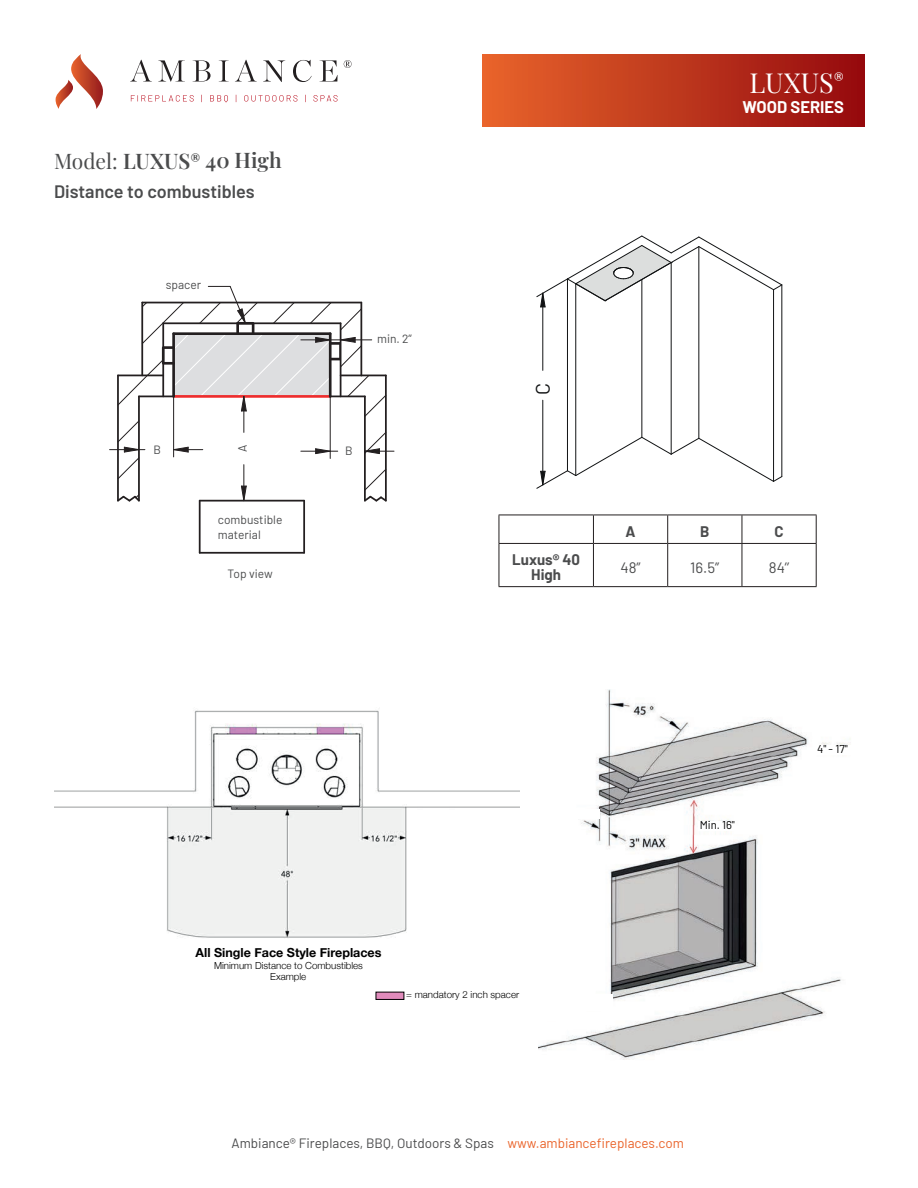
<style>
.page{position:relative;width:918px;height:1188px;background:#fff}
.page>*{position:absolute;margin:0;border:0;box-sizing:border-box;transform-origin:0 0}
.t1{font:27px "Playfair Display";color:#fff}
.t2{font:600 21px "Playfair Display";color:#4b4c4d}
.t3{font:19.8px "Barlow";color:#111314}
.t4{font:600 18px "Barlow";color:#4b4c4d}
.t5{font:700 16.5px "Barlow";color:#fff}
.t6{font:700 15px/15px "Barlow";color:#4b4c4d;text-align:center}
.t7{font:15px "Barlow";color:#4b4c4d}
.t8{font:13.5px "Barlow";color:#4b4c4d}
.t9{font:700 12.6px "Helvetica Neue";color:#000001}
.t10{font:12px/14.4px "Barlow";color:#4b4c4d}
.t11{font:11.4px "Barlow";color:#000001}
.t12{font:300 9.75px/11.1px "Helvetica Neue";color:#000001;text-align:center}
.s1{font-weight:400}
.s2{font-size:15px}
.s3{color:#ea642b}
</style>
<div class="page">
<svg style="left:55px;top:54px;width:48px;height:55px"></svg>
<svg style="left:130px;top:60px;width:22px;height:22px"></svg>
<svg style="left:158px;top:60px;width:27px;height:22px"></svg>
<svg style="left:193px;top:60px;width:18px;height:22px"></svg>
<svg style="left:219px;top:60px;width:10px;height:22px"></svg>
<svg style="left:235px;top:60px;width:22px;height:22px"></svg>
<svg style="left:263px;top:60px;width:22px;height:22px"></svg>
<svg style="left:293px;top:60px;width:19px;height:22px"></svg>
<svg style="left:320px;top:60px;width:18px;height:22px"></svg>
<svg style="left:344px;top:60px;width:8px;height:8px"></svg>
<svg style="left:131px;top:95px;width:63px;height:7px"></svg>
<svg style="left:210px;top:95px;width:18px;height:8px"></svg>
<svg style="left:244px;top:95px;width:53px;height:7px"></svg>
<svg style="left:313px;top:95px;width:25px;height:7px"></svg>
<div style="left:482px;top:54px;width:382px;height:72px;background:linear-gradient(to right,#e8652b,#950a0e)"></div>
<hr style="left:782px;top:285px;width:1px;height:192px;background:#111314">
<hr style="left:773px;top:290px;width:1px;height:191px;background:#111314">
<hr style="left:567px;top:279px;width:1px;height:192px;background:#111314">
<hr style="left:699px;top:247px;width:1px;height:191px;background:#111314">
<hr style="left:671px;top:263px;width:1px;height:191px;background:#111314">
<hr style="left:642px;top:279px;width:1px;height:158px;background:#111314">
<hr style="left:575px;top:284px;width:1px;height:192px;background:#111314">
<svg style="left:536px;top:235px;width:247px;height:73px"></svg>
<svg style="left:536px;top:436px;width:247px;height:53px"></svg>
<hr style="left:543px;top:293px;width:1px;height:77px;background:#111314">
<hr style="left:543px;top:400px;width:1px;height:85px;background:#111314">
<hr style="left:200px;top:552px;width:104px;height:2px;background:#231f20">
<hr style="left:303px;top:501px;width:2px;height:52px;background:#231f20">
<hr style="left:199px;top:501px;width:2px;height:52px;background:#231f20">
<hr style="left:110px;top:449px;width:35px;height:1px;background:#231f20">
<svg style="left:115px;top:286px;width:279px;height:217px"></svg>
<hr style="left:499px;top:515px;width:94px;height:1px;background:#231f20">
<svg style="left:499px;top:515px;width:1px;height:28px"></svg>
<hr style="left:593px;top:515px;width:75px;height:1px;background:#231f20">
<svg style="left:593px;top:515px;width:1px;height:28px"></svg>
<hr style="left:668px;top:515px;width:74px;height:1px;background:#231f20">
<svg style="left:667px;top:515px;width:1px;height:28px"></svg>
<hr style="left:742px;top:515px;width:75px;height:1px;background:#231f20">
<svg style="left:742px;top:515px;width:1px;height:28px"></svg>
<svg style="left:816px;top:515px;width:1px;height:28px"></svg>
<hr style="left:499px;top:543px;width:94px;height:1px;background:#231f20">
<hr style="left:499px;top:544px;width:1px;height:42px;background:#231f20">
<hr style="left:593px;top:543px;width:75px;height:1px;background:#231f20">
<hr style="left:593px;top:544px;width:1px;height:42px;background:#231f20">
<hr style="left:668px;top:543px;width:74px;height:1px;background:#231f20">
<hr style="left:667px;top:544px;width:1px;height:42px;background:#231f20">
<hr style="left:742px;top:543px;width:75px;height:1px;background:#231f20">
<hr style="left:742px;top:544px;width:1px;height:42px;background:#231f20">
<hr style="left:816px;top:544px;width:1px;height:42px;background:#231f20">
<hr style="left:499px;top:586px;width:94px;height:1px;background:#231f20">
<hr style="left:593px;top:586px;width:75px;height:1px;background:#231f20">
<hr style="left:668px;top:586px;width:74px;height:1px;background:#231f20">
<hr style="left:742px;top:586px;width:75px;height:1px;background:#231f20">
<img style="left:54px;top:710px;width:465px;height:228px">
<div style="left:376px;top:992px;width:28px;height:7px;background:#e08bbb"></div>
<div style="left:376px;top:992px;width:28px;height:8px;border:1px solid #000001"></div>
<img style="left:538px;top:689px;width:312px;height:371px">
<div style="left:529px;top:814px;width:49px;height:207px;background:#fff"></div>
<div style="left:571px;top:810px;width:29px;height:9px;background:#fff"></div>
<div style="left:571px;top:978px;width:29px;height:9px;background:#fff"></div>
<div style="left:574px;top:994px;width:38px;height:17px;background:#fff"></div>
<div style="left:699px;top:821px;width:37px;height:10px;background:#fff"></div>
<div style="left:816px;top:745px;width:38px;height:9px;background:#fff"></div>
<h2 class="t2" style="left:54px;top:143px;width:229px"><span class="s1">Model:</span> LUXUS<span class="s2">®</span> 40 High</h2>
<h3 class="t4" style="left:54px;top:178px;width:202px">Distance to combustibles</h3>
<p class="t10" style="left:166px;top:277px;width:37px">spacer</p>
<p class="t10" style="left:377px;top:331px;width:36px">min. 2’’</p>
<p class="t10" style="left:234px;top:452px;width:9px;rotate:-90deg">A</p>
<p class="t10" style="left:153px;top:442px;width:9px">B</p>
<p class="t10" style="left:345px;top:443px;width:9px">B</p>
<p class="t10" style="left:218px;top:512px;width:66px">combustible material</p>
<p class="t10" style="left:228px;top:565px;width:47px">Top view</p>
<p class="t9" style="left:196px;top:943px;width:188px">All Single Face Style Fireplaces</p>
<p class="t12" style="left:214px;top:959px;width:150px">Minimum Distance to Combustibles<br>Example</p>
<h1 class="t1" style="left:749px;top:62px;width:96px">LUXUS<sup>®</sup></h1>
<p class="t5" style="left:743px;top:95px;width:103px">WOOD SERIES</p>
<h3 class="t3" style="left:528px;top:395px;width:14px;rotate:-90deg">C</h3>
<p class="t6" style="left:626px;top:523px;width:12px">A</p>
<p class="t6" style="left:700px;top:523px;width:11px">B</p>
<p class="t6" style="left:775px;top:523px;width:11px">C</p>
<p class="t6" style="left:512px;top:551px;width:69px">Luxus® 40<br>High</p>
<p class="t7" style="left:620px;top:556px;width:22px">48’’</p>
<p class="t7" style="left:690px;top:556px;width:31px">16.5’’</p>
<p class="t7" style="left:769px;top:556px;width:22px">84’’</p>
<p class="t11" style="left:700px;top:817px;width:37px">Min. 16"</p>
<p class="t11" style="left:817px;top:740px;width:32px">4" - 17"</p>
<p class="t12" style="left:406px;top:988px;width:114px">= mandatory 2 inch spacer</p>
<p class="t8" style="left:232px;top:1133px;width:454px">Ambiance® Fireplaces, BBQ, Outdoors &amp; Spas <span class="s3">www.ambiancefireplaces.com</span></p>
</div>
